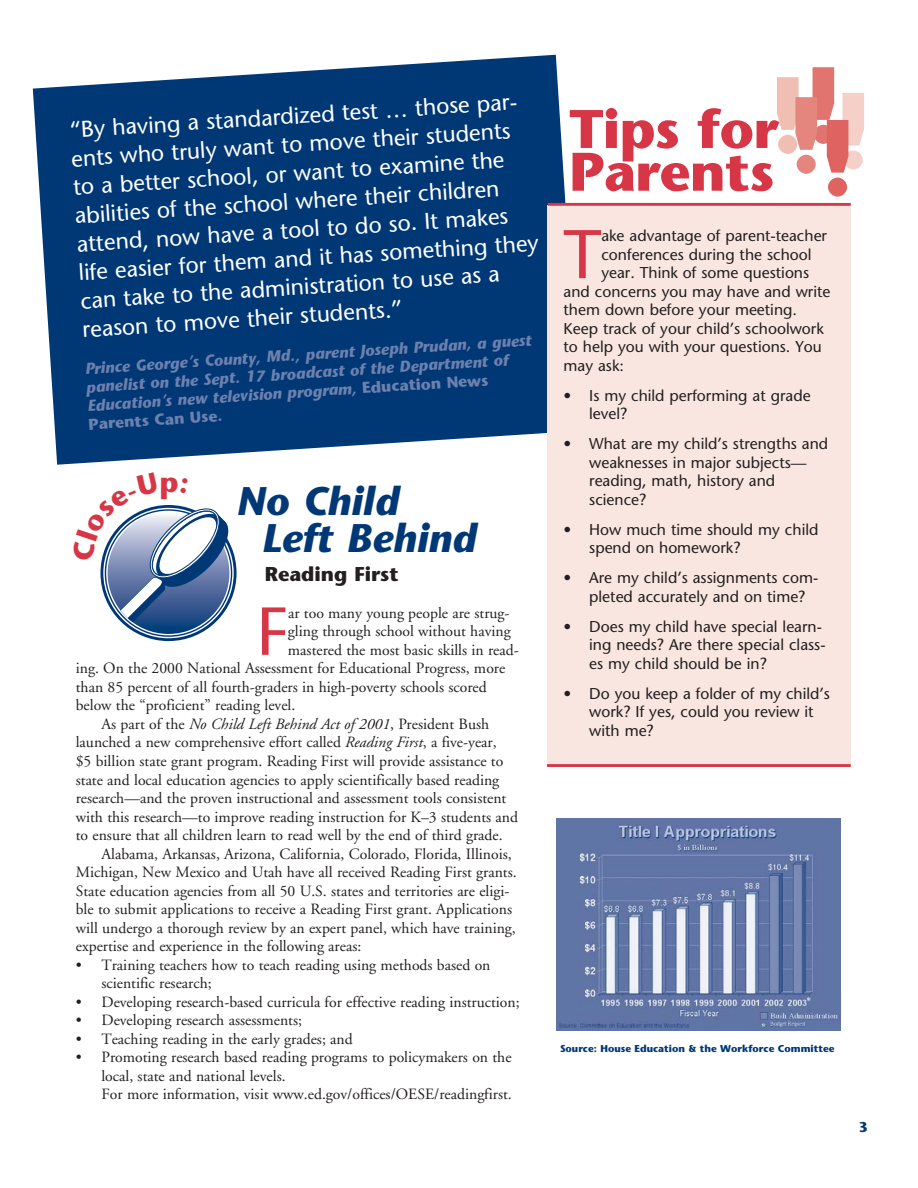
<style>
.page{position:relative;width:918px;height:1188px;background:#fff}
.page>*{position:absolute;margin:0;border:0;box-sizing:border-box;transform-origin:0 0}
.t1{font:700 102.6px "Stone Sans";color:#f1beb4}
.t2{font:68.55px "Stone Sans";color:#d73647}
.t3{font:67.65px "Stone Sans";color:#d73647}
.t4{font:700 54.15px/42.8px "Stone Sans";letter-spacing:-.015em;color:#d73647}
.t5{font:italic 700 39.9px/37px "Stone Sans";color:#003876}
.t6{font:700 28.5px "Stone Sans";color:#d73647}
.t7{font:22.8px/28.5px "Stone Sans";color:#fff}
.t8{font:700 19.95px "Stone Sans";color:#231f20}
.t9{font:15.6px/18.5px "Adobe Garamond";color:#231f20}
.t10{font:15.6px/18.5px "Stone Sans";color:#231f20}
.t11{font:italic 700 15.6px/18.3px "Stone Sans";color:#6e80ad}
.t12{font:italic 15.6px "Adobe Garamond";color:#231f20}
.t13{font:700 14.25px "Stone Sans";color:#003876}
.t14{font:700 10.05px "Stone Sans";color:#003876}
.s1{font-style:normal}
.s2{font-style:italic}
.s3{color:#e1746e}
.s4{color:#e5867e}
.s5{color:#f5d0c9}
.s6{color:#de6361}
</style>
<div class="page">
<svg style="left:33px;top:55px;width:547px;height:410px;background:#1c4e85"></svg>
<div style="left:547px;top:205px;width:304px;height:560px;background:#f9e6e0"></div>
<hr style="left:548px;top:203px;width:303px;height:3px;background:#d73647">
<hr style="left:547px;top:764px;width:304px;height:3px;background:#d73647">
<img style="left:557px;top:819px;width:283px;height:212px">
<svg style="left:100px;top:505px;width:137px;height:136px"></svg>
<p class="t7" style="left:68px;top:120px;width:463px;rotate:-4deg">“By having a standardized test … those par&shy;ents who truly want to move their students to a better school, or want to examine the abilities of the school where their children attend, now have a tool to do so. It makes life easier for them and it has something they can take to the administration to use as a reason to move their students.”</p>
<p class="t11" style="left:84px;top:362px;width:449px;rotate:-4deg">Prince George’s County, Md., parent Joseph Prudan, a guest panelist on the Sept. 17 broadcast of the Department of Education’s new television program, <span class="s1">Education News Parents Can Use</span>.</p>
<h3 class="t6" style="left:160px;top:471px;width:21px">p</h3>
<h3 class="t5" style="left:262px;top:487px;width:216px;text-indent:-25px">No Child<br>Left Behind</h3>
<p class="t8" style="left:265px;top:566px;width:136px">Reading First</p>
<h3 class="t3" style="left:256px;top:605px;width:34px">F</h3>
<p class="t9" style="left:288px;top:605px;width:223px">ar too many young people are strug-</p>
<p class="t9" style="left:288px;top:624px;width:224px">gling through school without having</p>
<p class="t9" style="left:288px;top:642px;width:232px">mastered the most basic skills in read-</p>
<p class="t9" style="left:76px;top:661px;width:431px">ing. On the 2000 National Assessment for Educational Progress, more</p>
<p class="t9" style="left:76px;top:679px;width:412px">than 85 percent of all fourth-graders in high-poverty schools scored</p>
<p class="t9" style="left:76px;top:698px;width:221px">below the “proficient” reading level.</p>
<p class="t12" style="left:101px;top:718px;width:389px"><span class="s1">As part of the</span> No Child Left Behind Act of 2001<span class="s1">, President Bush</span></p>
<p class="t9" style="left:76px;top:735px;width:422px">launched a new comprehensive effort called <span class="s2">Reading First</span>, a five-year,</p>
<p class="t9" style="left:76px;top:753px;width:429px">$5 billion state grant program. Reading First will provide assistance to</p>
<p class="t9" style="left:76px;top:772px;width:425px">state and local education agencies to apply scientifically based reading</p>
<p class="t9" style="left:76px;top:790px;width:432px">research—and the proven instructional and assessment tools consistent</p>
<p class="t9" style="left:76px;top:809px;width:444px">with this research—to improve reading instruction for K–3 students and</p>
<p class="t9" style="left:76px;top:827px;width:428px">to ensure that all children learn to read well by the end of third grade.</p>
<p class="t9" style="left:101px;top:846px;width:412px">Alabama, Arkansas, Arizona, California, Colorado, Florida, Illinois,</p>
<p class="t9" style="left:76px;top:864px;width:442px">Michigan, New Mexico and Utah have all received Reading First grants.</p>
<p class="t9" style="left:76px;top:883px;width:435px">State education agencies from all 50 U.S. states and territories are eligi-</p>
<p class="t9" style="left:76px;top:901px;width:438px">ble to submit applications to receive a Reading First grant. Applications</p>
<p class="t9" style="left:76px;top:920px;width:442px">will undergo a thorough review by an expert panel, which have training,</p>
<p class="t9" style="left:76px;top:939px;width:287px">expertise and experience in the following areas:</p>
<p class="t9" style="left:101px;top:957px;width:391px;text-indent:-26px">• Training teachers how to teach reading using methods based on scientific research;</p>
<p class="t9" style="left:76px;top:994px;width:445px">• Developing research-based curricula for effective reading instruction;</p>
<p class="t9" style="left:76px;top:1013px;width:228px">• Developing research assessments;</p>
<p class="t9" style="left:76px;top:1031px;width:278px">• Teaching reading in the early grades; and</p>
<p class="t9" style="left:101px;top:1050px;width:412px;text-indent:-26px">• Promoting research based reading programs to policymakers on the local, state and national levels.<br>For more information, visit www.ed.gov/offices/OESE/readingfirst.</p>
<h1 class="t1" style="left:769px;top:76px;width:105px">! <span class="s3">!</span><span class="s4">!</span> <span class="s5">!</span><span class="s6">!</span></h1>
<h3 class="t4" style="left:569px;top:113px;width:211px">Tips for<br>Parents</h3>
<h2 class="t2" style="left:563px;top:228px;width:40px">T</h2>
<p class="t10" style="left:601px;top:228px;width:227px">ake advantage of parent-teacher</p>
<p class="t10" style="left:601px;top:247px;width:212px">conferences during the school</p>
<p class="t10" style="left:601px;top:265px;width:209px">year. Think of some questions</p>
<p class="t10" style="left:564px;top:284px;width:268px">and concerns you may have and write</p>
<p class="t10" style="left:564px;top:302px;width:235px">them down before your meeting.</p>
<p class="t10" style="left:564px;top:321px;width:262px">Keep track of your child’s schoolwork</p>
<p class="t10" style="left:564px;top:339px;width:260px">to help you with your questions. You</p>
<p class="t10" style="left:564px;top:358px;width:62px">may ask:</p>
<p class="t10" style="left:589px;top:388px;width:223px;text-indent:-26px">• Is my child performing at grade level?</p>
<p class="t10" style="left:589px;top:436px;width:241px;text-indent:-26px">• What are my child’s strengths and weaknesses in major subjects— reading, math, history and science?</p>
<p class="t10" style="left:589px;top:522px;width:231px;text-indent:-26px">• How much time should my child spend on homework?</p>
<p class="t10" style="left:589px;top:570px;width:231px;text-indent:-26px">• Are my child’s assignments com&shy;pleted accurately and on time?</p>
<p class="t10" style="left:589px;top:619px;width:238px;text-indent:-26px">• Does my child have special learn&shy;ing needs? Are there special class&shy;es my child should be in?</p>
<p class="t10" style="left:589px;top:685px;width:242px;text-indent:-26px">• Do you keep a folder of my child’s work? If yes, could you review it with me?</p>
<p class="t14" style="left:560px;top:1044px;width:276px">Source: House Education &amp; the Workforce Committee</p>
<p class="t13" style="left:859px;top:1122px;width:10px">3</p>
</div>
